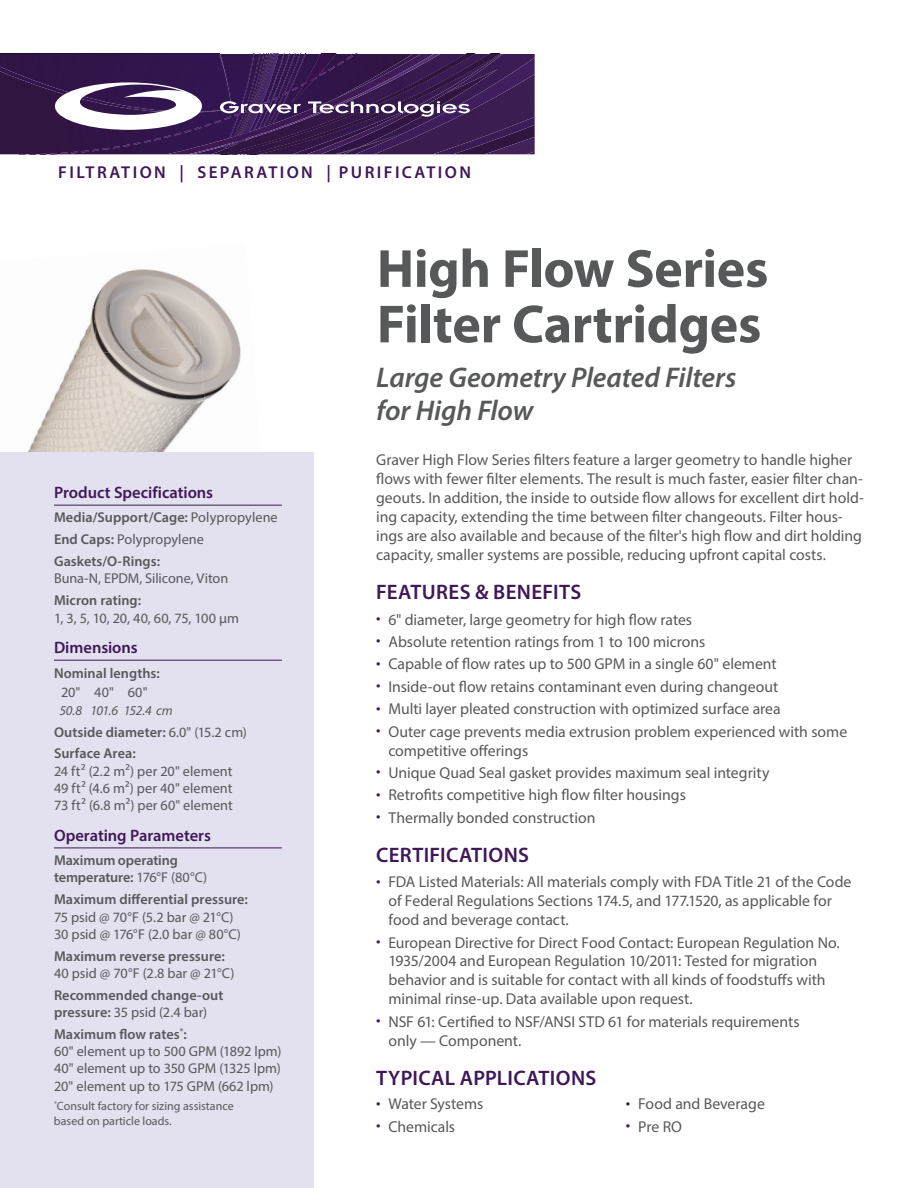
<style>
.page{position:relative;width:918px;height:1188px;background:#fff}
.page>*{position:absolute;margin:0;border:0;box-sizing:border-box;transform-origin:0 0}
.t1{font:700 54.15px/55.5px "Myriad Pro";letter-spacing:-.01em;color:#57585a}
.t2{font:italic 600 28.5px/33.5px "Myriad Pro";letter-spacing:-.005em;color:#57585a}
.t3{font:600 21px "Myriad Pro";letter-spacing:.015em;color:#3e1857}
.t4{font:600 17.25px "Myriad Pro";letter-spacing:.14em;color:#3e1857}
.t5{font:600 16.5px "Myriad Pro";letter-spacing:-.005em;color:#3e1857}
.t6{font:15.75px/18.9px "Myriad Pro";letter-spacing:-.005em;color:#57585a}
.t7{font:14.25px/17.2px "Myriad Pro";letter-spacing:.005em;color:#57585a}
.t8{font:600 14.25px/21.9px "Myriad Pro";letter-spacing:.005em;color:#57585a}
.t9{font:italic 13.5px "Myriad Pro";letter-spacing:-.035em;color:#57585a}
.t10{font:12px/15px "Myriad Pro";color:#57585a}
.s1{font-weight:400}
.s2{font-weight:600}
.s3{color:#3e1857}
</style>
<div class="page">
<svg style="left:0;top:54px;width:535px;height:101px"></svg>
<img style="left:75px;top:323px;width:15px;height:30px">
<img style="left:27px;top:353px;width:70px;height:99px">
<img style="left:90px;top:269px;width:104px;height:84px">
<img style="left:97px;top:346px;width:97px;height:106px">
<img style="left:104px;top:445px;width:90px;height:7px">
<img style="left:194px;top:284px;width:47px;height:130px">
<div style="left:0;top:452px;width:314px;height:736px;background:#e3e0ef"></div>
<hr style="left:54px;top:505px;width:228px;height:1px;background:#3e1857">
<hr style="left:54px;top:660px;width:228px;height:1px;background:#3e1857">
<hr style="left:54px;top:848px;width:228px;height:1px;background:#3e1857">
<p class="t4" style="left:58px;top:161px;width:414px">FILTRATION | SEPARATION | PURIFICATION</p>
<p class="t5" style="left:54px;top:482px;width:161px">Product Specifications</p>
<p class="t8" style="left:54px;top:506px;width:225px">Media/Support/Cage: <span class="s1">Polypropylene<br></span>End Caps: <span class="s1">Polypropylene<br></span>Gaskets/O-Rings:</p>
<p class="t7" style="left:54px;top:570px;width:176px">Buna-N, EPDM, Silicone, Viton</p>
<p class="t8" style="left:54px;top:589px;width:89px">Micron rating:</p>
<p class="t7" style="left:54px;top:609px;width:186px">1, 3, 5, 10, 20, 40, 60, 75, 100 µm</p>
<p class="t5" style="left:54px;top:637px;width:85px">Dimensions</p>
<p class="t8" style="left:54px;top:661px;width:107px">Nominal lengths:</p>
<p class="t7" style="left:61px;top:684px;width:88px">20" 40" 60"</p>
<p class="t9" style="left:59px;top:702px;width:115px">50.8 101.6 152.4 cm</p>
<p class="t8" style="left:54px;top:721px;width:194px">Outside diameter: <span class="s1">6.0" (15.2 cm)<br></span>Surface Area:</p>
<p class="t7" style="left:54px;top:762px;width:180px;text-align:justify">24 ft2 (2.2 m2) per 20" element 49 ft2 (4.6 m2) per 40" element 73 ft2 (6.8 m2) per 60" element</p>
<p class="t5" style="left:54px;top:825px;width:159px">Operating Parameters</p>
<p class="t8" style="left:54px;top:851px;width:155px;line-height:17.2px">Maximum operating temperature: <span class="s1">176°F (80°C)</span></p>
<p class="t8" style="left:54px;top:888px;width:195px">Maximum differential pressure:</p>
<p class="t7" style="left:54px;top:908px;width:189px">75 psid @ 70°F (5.2 bar @ 21°C)<br>30 psid @ 176°F (2.0 bar @ 80°C)</p>
<p class="t8" style="left:54px;top:945px;width:172px">Maximum reverse pressure:</p>
<p class="t7" style="left:54px;top:964px;width:182px">40 psid @ 70°F (2.8 bar @ 21°C)</p>
<p class="t8" style="left:54px;top:986px;width:171px;line-height:17.2px">Recommended change-out pressure: <span class="s1">35 psid (2.4 bar)</span></p>
<p class="t7" style="left:54px;top:1025px;width:229px"><span class="s2">Maximum flow rates</span><sup>*</sup><span class="s2">:<br></span>60" element up to 500 GPM (1892 lpm)<br>40" element up to 350 GPM (1325 lpm)<br>20" element up to 175 GPM (662 lpm)</p>
<p class="t10" style="left:54px;top:1098px;width:181px"><sup>*</sup>Consult factory for sizing assistance based on particle loads.</p>
<h1 class="t1" style="left:377px;top:239px;width:393px">High Flow Series<br>Filter Cartridges</h1>
<h2 class="t2" style="left:376px;top:360px;width:362px">Large Geometry Pleated Filters for High Flow</h2>
<p class="t6" style="left:376px;top:450px;width:489px">Graver High Flow Series filters feature a larger geometry to handle higher flows with fewer filter elements. The result is much faster, easier filter chan&shy;geouts. In addition, the inside to outside flow allows for excellent dirt hold&shy;ing capacity, extending the time between filter changeouts. Filter hous&shy;ings are also available and because of the filter's high flow and dirt holding capacity, smaller systems are possible, reducing upfront capital costs.</p>
<h3 class="t3" style="left:376px;top:578px;width:207px">FEATURES &amp; BENEFITS</h3>
<p class="t6" style="left:376px;top:610px;width:318px"><span class="s3">•</span> 6" diameter, large geometry for high flow rates</p>
<p class="t6" style="left:376px;top:632px;width:331px"><span class="s3">•</span> Absolute retention ratings from 1 to 100 microns</p>
<p class="t6" style="left:376px;top:654px;width:402px"><span class="s3">•</span> Capable of flow rates up to 500 GPM in a single 60" element</p>
<p class="t6" style="left:376px;top:677px;width:404px"><span class="s3">•</span> Inside-out flow retains contaminant even during changeout</p>
<p class="t6" style="left:376px;top:699px;width:406px"><span class="s3">•</span> Multi layer pleated construction with optimized surface area</p>
<p class="t6" style="left:388px;top:722px;width:460px;text-indent:-12px"><span class="s3">•</span> Outer cage prevents media extrusion problem experienced with some competitive offerings</p>
<p class="t6" style="left:376px;top:763px;width:395px"><span class="s3">•</span> Unique Quad Seal gasket provides maximum seal integrity</p>
<p class="t6" style="left:376px;top:785px;width:311px"><span class="s3">•</span> Retrofits competitive high flow filter housings</p>
<p class="t6" style="left:376px;top:808px;width:221px"><span class="s3">•</span> Thermally bonded construction</p>
<h3 class="t3" style="left:376px;top:841px;width:154px">CERTIFICATIONS</h3>
<p class="t6" style="left:388px;top:872px;width:465px;text-indent:-12px"><span class="s3">•</span> FDA Listed Materials: All materials comply with FDA Title 21 of the Code of Federal Regulations Sections 174.5, and 177.1520, as applicable for food and beverage contact.</p>
<p class="t6" style="left:388px;top:933px;width:453px;text-indent:-12px"><span class="s3">•</span> European Directive for Direct Food Contact: European Regulation No.<br>1935/2004 and European Regulation 10/2011: Tested for migration behavior and is suitable for contact with all kinds of foodstuffs with minimal rinse-up. Data available upon request.</p>
<p class="t6" style="left:388px;top:1012px;width:413px;text-indent:-12px"><span class="s3">•</span> NSF 61: Certified to NSF/ANSI STD 61 for materials requirements only — Component.</p>
<h3 class="t3" style="left:376px;top:1064px;width:222px">TYPICAL APPLICATIONS</h3>
<p class="t6" style="left:376px;top:1094px;width:109px"><span class="s3">•</span> Water Systems</p>
<p class="t6" style="left:376px;top:1117px;width:81px"><span class="s3">•</span> Chemicals</p>
<p class="t6" style="left:626px;top:1094px;width:141px"><span class="s3">•</span> Food and Beverage</p>
<p class="t6" style="left:626px;top:1117px;width:58px"><span class="s3">•</span> Pre RO</p>
</div>
